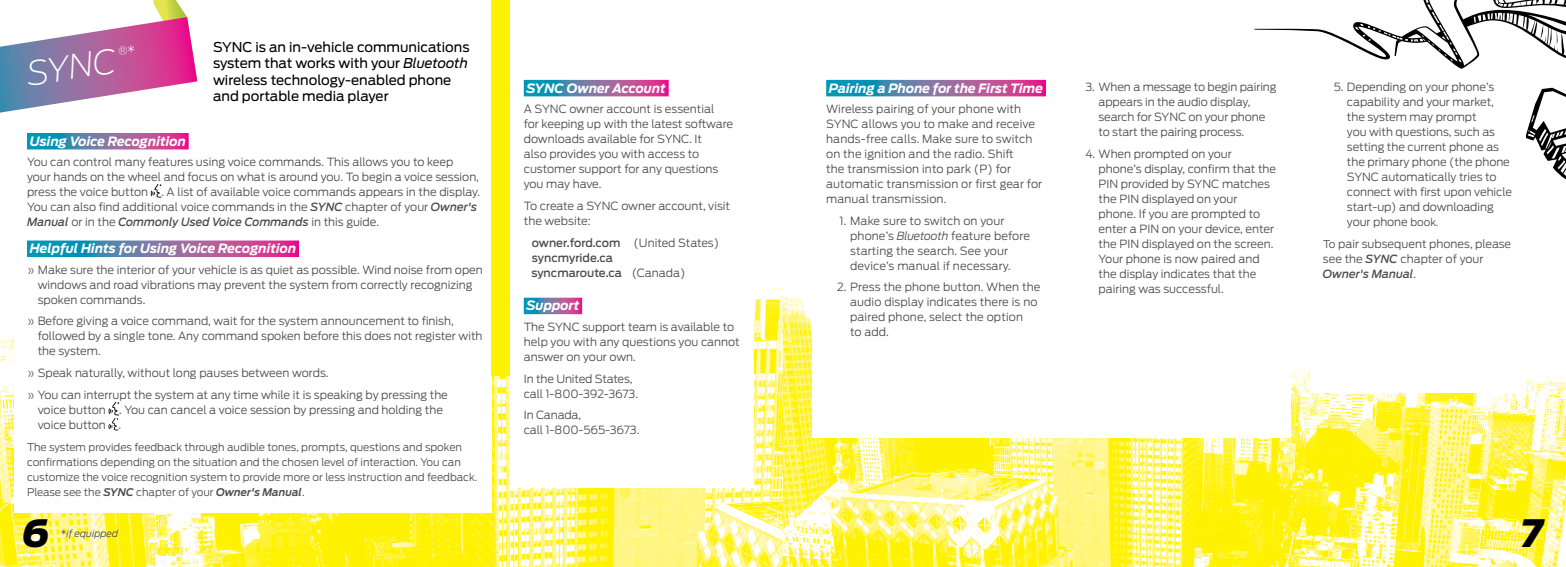
<style>
.page{position:relative;width:1566px;height:567px;background:#fff}
.page>*{position:absolute;margin:0;border:0;box-sizing:border-box;transform-origin:0 0}
.t1{font:italic 900 37.5px "Ford Antenna";color:#000}
.t2{font:italic 200 33px "Ford Antenna";color:#fff}
.t3{font:13.5px/16.5px "Ford Antenna";color:#000}
.t4{font:italic 700 12.75px "Ford Antenna";color:#fff}
.t5{font:300 11.25px/15px "Ford Antenna";color:#4d4d4f}
.t6{font:500 11.25px/15px "Ford Antenna";color:#4d4d4f}
.t7{font:300 10.5px/15px "Ford Antenna";color:#4d4d4f}
.t8{font:italic 300 9.75px "Ford Antenna";color:#4d4d4f}
.s1{font-style:italic}
.s2{font-weight:500;font-style:italic}
.s3{font-weight:400;font-size:10.5px;color:#fff}
.s4{font-weight:600;font-style:italic}
.s5{font-weight:300}
.s6{font-size:10.5px}
.s7{font-style:normal}
</style>
<div class="page">
<img style="left:783px;top:296px;width:783px;height:271px">
<img style="left:0;top:287px;width:783px;height:280px">
<svg style="left:1254px;top:0;width:312px;height:180px"></svg>
<div style="left:14px;top:276px;width:477px;height:237px;background:#fff"></div>
<svg style="left:27px;top:133px;width:162px;height:16px;background:#796da3"></svg>
<svg style="left:27px;top:241px;width:272px;height:16px;background:#796ca3"></svg>
<svg style="left:151px;top:184px;width:10px;height:14px"></svg>
<svg style="left:109px;top:402px;width:10px;height:28px"></svg>
<div style="left:491px;top:0;width:19px;height:375px;background:#fff200"></div>
<div style="left:813px;top:82px;width:250px;height:356px;background:#fff"></div>
<svg style="left:826px;top:80px;width:220px;height:16px;background:#796da3"></svg>
<div style="left:1061px;top:82px;width:230px;height:356px;background:#fff"></div>
<div style="left:1310px;top:82px;width:216px;height:311px;background:#fff"></div>
<div style="left:510px;top:82px;width:243px;height:405px;background:#fff"></div>
<svg style="left:524px;top:80px;width:145px;height:16px;background:#796da3"></svg>
<svg style="left:524px;top:298px;width:58px;height:16px"></svg>
<svg style="left:0;top:0;width:197px;height:113px"></svg>
<h2 class="t2" style="left:23px;top:47px;width:91px;rotate:-9deg">SYNC</h2>
<p class="t3" style="left:213px;top:37px;width:258px">SYNC is an in-vehicle communications system that works with your <span class="s1">Bluetooth </span>wireless technology-enabled phone and portable media player</p>
<p class="t4" style="left:30px;top:130px;width:158px">Using Voice Recognition</p>
<p class="t5" style="left:27px;top:153px;width:455px">You can control many features using voice commands. This allows you to keep<br>your hands on the wheel and focus on what is around you. To begin a voice session, press the voice button . A list of available voice commands appears in the display.<br>You can also find additional voice commands in the <span class="s2">SYNC</span> chapter of your <span class="s2">Owner's Manual</span> or in the <span class="s2">Commonly Used Voice Commands</span> in this guide.<span class="s3">.</span></p>
<p class="t4" style="left:30px;top:237px;width:268px">Helpful Hints for Using Voice Recognition</p>
<p class="t5" style="left:38px;top:261px;width:447px;text-indent:-11px">» Make sure the interior of your vehicle is as quiet as possible. Wind noise from open windows and road vibrations may prevent the system from correctly recognizing spoken commands.</p>
<p class="t5" style="left:38px;top:313px;width:446px;text-indent:-11px">» Before giving a voice command, wait for the system announcement to finish, followed by a single tone. Any command spoken before this does not register with the system.</p>
<p class="t5" style="left:27px;top:361px;width:422px;line-height:21.8px">» Speak naturally, without long pauses between words.<br>» You can interrupt the system at any time while it is speaking by pressing the</p>
<p class="t5" style="left:38px;top:401px;width:407px">voice button . You can cancel a voice session by pressing and holding the voice button .</p>
<p class="t7" style="left:27px;top:438px;width:452px">The system provides feedback through audible tones, prompts, questions and spoken confirmations depending on the situation and the chosen level of interaction. You can customize the voice recognition system to provide more or less instruction and feedback.<br>Please see the <span class="s4">SYNC</span> chapter of your <span class="s4">Owner's Manual</span>.</p>
<p class="t4" style="left:527px;top:76px;width:141px">SYNC Owner Account</p>
<p class="t5" style="left:524px;top:100px;width:211px">A SYNC owner account is essential<br>for keeping up with the latest software downloads available for SYNC. It<br>also provides you with access to customer support for any questions you may have.</p>
<p class="t5" style="left:524px;top:197px;width:208px">To create a SYNC owner account, visit the website:</p>
<p class="t6" style="left:531px;top:234px;width:189px">owner.ford.com <span class="s5">(United States) </span>syncmyride.ca<br>syncmaroute.ca <span class="s5">(Canada)</span></p>
<p class="t4" style="left:527px;top:294px;width:54px">Support</p>
<p class="t5" style="left:524px;top:318px;width:217px">The SYNC support team is available to help you with any questions you cannot answer on your own.</p>
<p class="t5" style="left:524px;top:370px;width:116px">In the United States, call 1-800-392-3673.</p>
<p class="t5" style="left:524px;top:406px;width:117px">In Canada,<br>call 1-800-565-3673.</p>
<p class="t4" style="left:829px;top:76px;width:216px">Pairing a Phone for the First Time</p>
<p class="t5" style="left:826px;top:100px;width:218px">Wireless pairing of your phone with SYNC allows you to make and receive hands-free calls. Make sure to switch on the ignition and the radio. Shift<br>the transmission into park (P) for automatic transmission or first gear for manual transmission.</p>
<p class="t5" style="left:850px;top:212px;width:181px;text-indent:-11px">1. Make sure to switch on your phone’s <span class="s1">Bluetooth</span> feature before starting the search. See your device’s manual if necessary.</p>
<p class="t5" style="left:850px;top:279px;width:192px;text-indent:-13px">2. Press the phone button. When the audio display indicates there is no paired phone, select the option<br>to add.</p>
<p class="t5" style="left:1099px;top:79px;width:179px;text-indent:-13px">3. When a message to begin pairing appears in the audio display, search for SYNC on your phone to start the pairing process.</p>
<p class="t5" style="left:1099px;top:145px;width:179px;text-indent:-13px">4. When prompted on your phone’s display, confirm that the<br>PIN provided by SYNC matches the PIN displayed on your phone. If you are prompted to enter a PIN on your device, enter the PIN displayed on the screen.<br>Your phone is now paired and the display indicates that the pairing was successful.</p>
<p class="t5" style="left:1347px;top:79px;width:167px;text-indent:-13px">5. Depending on your phone’s capability and your market, the system may prompt<br>you with questions, such as setting the current phone as the primary phone (the phone<br>SYNC automatically tries to connect with first upon vehicle start-up) and downloading your phone <span class="s6">book.</span></p>
<p class="t5" style="left:1323px;top:235px;width:190px"><span class="s6">To</span> pair subsequent phones, please see the <span class="s2">SYNC</span> chapter of your<br><span class="s2">Owner's Manual</span>.</p>
<h1 class="t1" style="left:23px;top:498px;width:29px">6</h1>
<h1 class="t1" style="left:1521px;top:498px;width:24px">7</h1>
<p class="t8" style="left:61px;top:525px;width:59px"><span class="s7">*</span>if equipped</p>
</div>
